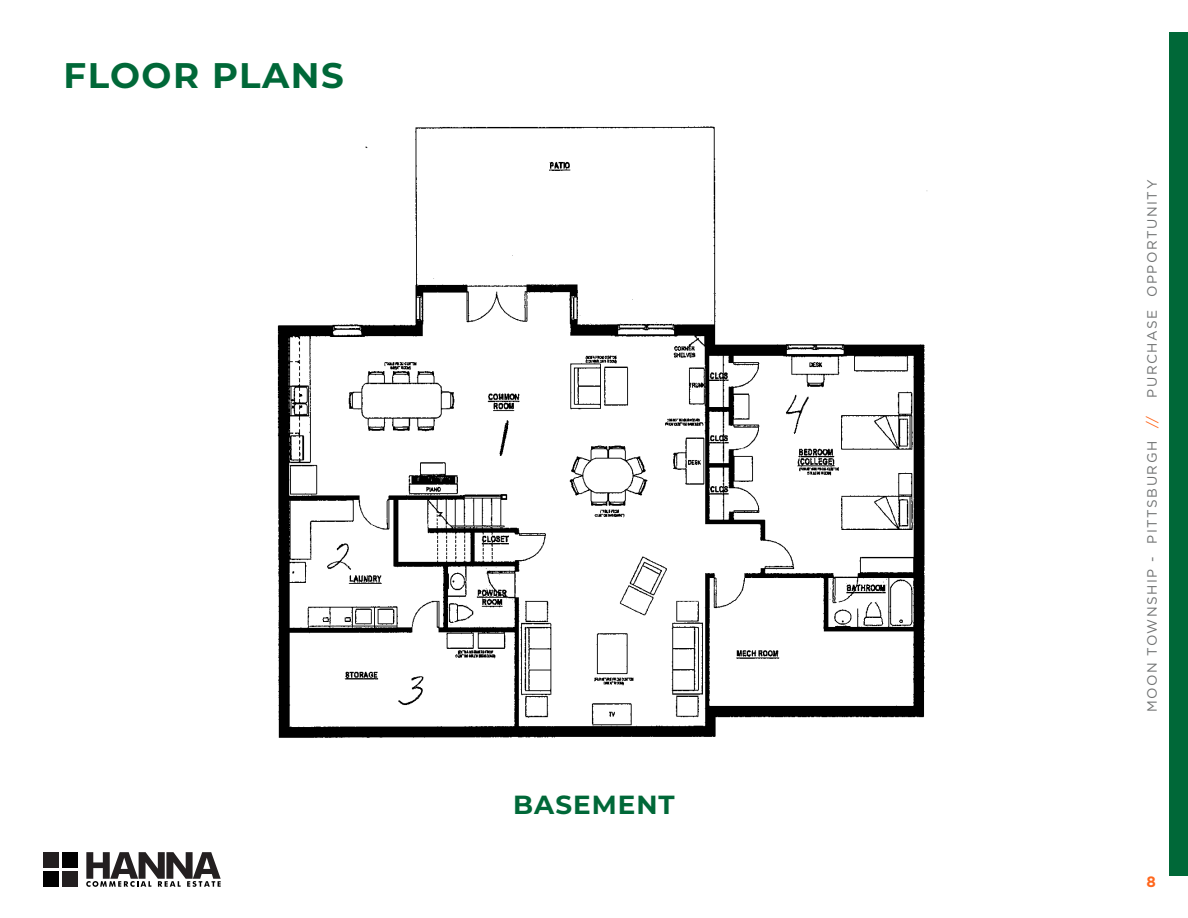
<style>
.page{position:relative;width:1188px;height:918px;background:#fff}
.page>*{position:absolute;margin:0;border:0;box-sizing:border-box;transform-origin:0 0}
.t1{font:700 35.55px "Montserrat";letter-spacing:.04em;color:#006838}
.t2{font:700 26.25px "Montserrat";letter-spacing:.04em;color:#006838}
.t3{font:700 15px "Gotham";color:#ff671d}
.t4{font:13.5px "Gotham";letter-spacing:.11em;color:#6f7171}
.s1{color:#ff671d}
</style>
<div class="page">
<div style="left:1170px;top:33px;width:18px;height:843px;background:#006838"></div>
<svg style="left:86px;top:852px;width:135px;height:35px"></svg>
<div style="left:43px;top:852px;width:16px;height:16px;background:#231f20"></div>
<div style="left:62px;top:852px;width:16px;height:16px;background:#000"></div>
<div style="left:43px;top:871px;width:16px;height:16px;background:#000"></div>
<div style="left:62px;top:871px;width:16px;height:16px;background:#231f20"></div>
<img style="left:277px;top:126px;width:651px;height:612px">
<h1 class="t1" style="left:64px;top:50px;width:282px">FLOOR PLANS</h1>
<h2 class="t2" style="left:513px;top:786px;width:163px">BASEMENT</h2>
<p class="t4" style="left:1143px;top:398px;width:219px;rotate:-90deg">PURCHASE OPPORTUNITY</p>
<p class="t4" style="left:1143px;top:712px;width:299px;rotate:-90deg">MOON TOWNSHIP - PITTSBURGH <span class="s1">//</span></p>
<p class="t3" style="left:1146px;top:872px;width:11px">8</p>
</div>
